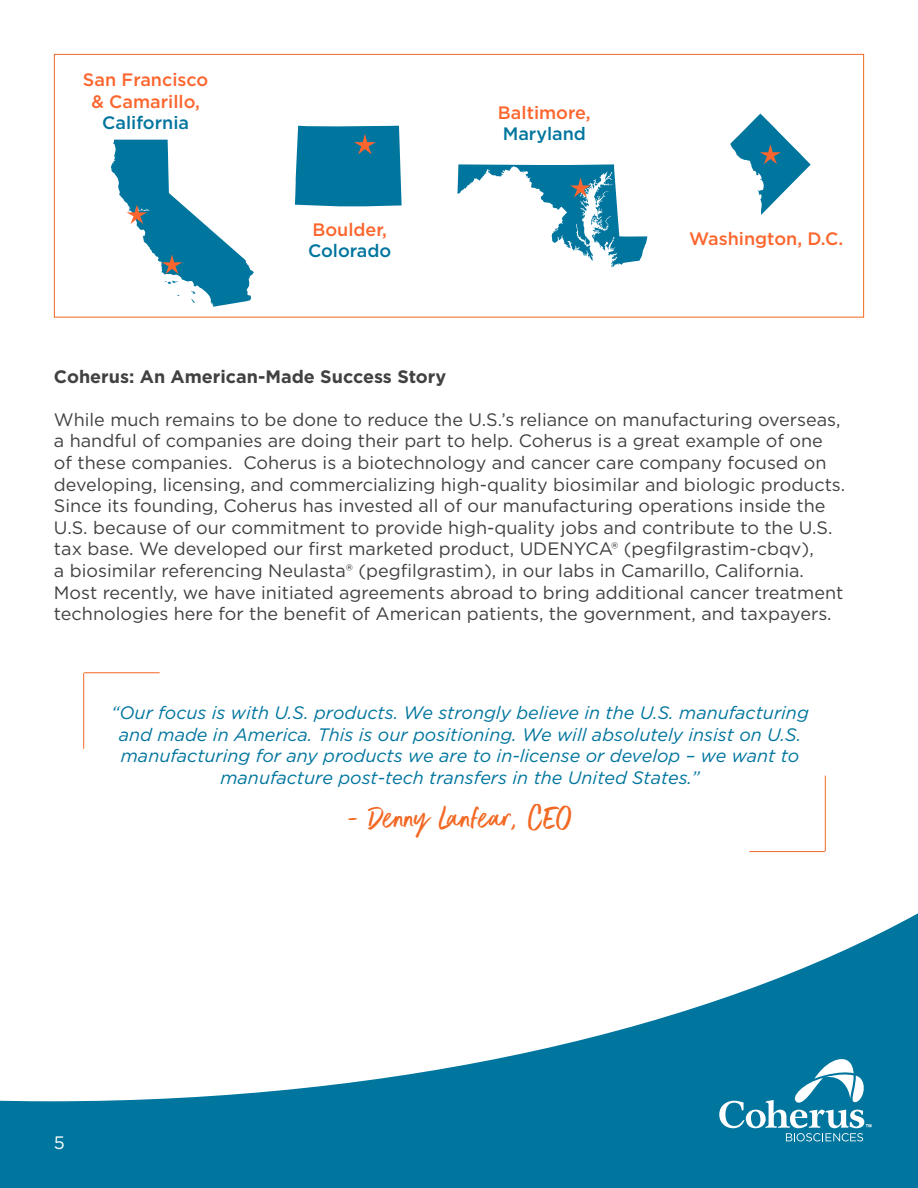
<style>
.page{position:relative;width:918px;height:1188px;background:#fff}
.page>*{position:absolute;margin:0;border:0;box-sizing:border-box;transform-origin:0 0}
.t1{font:36px "Better Times";color:#f26924}
.t2{font:18px/21.6px "Gotham";color:#414042}
.t3{font:italic 18px/21.6px "Gotham";color:#00759e;text-align:center}
.t4{font:500 18px/21.6px "Gotham";color:#fc662e;text-align:center}
.t5{font:700 18px "Gotham";color:#414042}
.t6{font:500 18px "Gotham";color:#00759e}
.t7{font:18px "Gotham";color:#fff}
</style>
<div class="page">
<svg style="left:0;top:913px;width:918px;height:275px"></svg>
<svg style="left:719px;top:1054px;width:152px;height:87px;background:#308fb0"></svg>
<div style="left:54px;top:54px;width:810px;height:264px;border:1px solid #f26924"></div>
<hr style="left:84px;top:672px;width:76px;height:1px;background:#f26924">
<hr style="left:83px;top:673px;width:1px;height:76px;background:#f26924">
<hr style="left:749px;top:851px;width:76px;height:1px;background:#f26924">
<hr style="left:825px;top:776px;width:1px;height:75px;background:#f26924">
<svg style="left:295px;top:126px;width:107px;height:80px;background:#0c799f"></svg>
<svg style="left:457px;top:164px;width:190px;height:103px"></svg>
<svg style="left:730px;top:114px;width:81px;height:101px"></svg>
<svg style="left:111px;top:140px;width:143px;height:167px"></svg>
<p class="t4" style="left:83px;top:69px;width:127px">San Francisco &amp; Camarillo,</p>
<p class="t6" style="left:102px;top:111px;width:88px">California</p>
<p class="t4" style="left:312px;top:218px;width:76px">Boulder,</p>
<p class="t6" style="left:308px;top:239px;width:85px">Colorado</p>
<p class="t4" style="left:498px;top:101px;width:94px">Baltimore,</p>
<p class="t6" style="left:503px;top:122px;width:85px">Maryland</p>
<p class="t4" style="left:689px;top:228px;width:155px">Washington, D.C.</p>
<p class="t5" style="left:54px;top:364px;width:394px">Coherus: An American-Made Success Story</p>
<p class="t2" style="left:54px;top:408px;width:793px">While much remains to be done to reduce the U.S.’s reliance on manufacturing overseas, a handful of companies are doing their part to help. Coherus is a great example of one of these companies. Coherus is a biotechnology and cancer care company focused on developing, licensing, and commercializing high-quality biosimilar and biologic products.<br>Since its founding, Coherus has invested all of our manufacturing operations inside the U.S. because of our commitment to provide high-quality jobs and contribute to the U.S. tax base. We developed our first marketed product, UDENYCA® (pegfilgrastim-cbqv),<br>a biosimilar referencing Neulasta® (pegfilgrastim), in our labs in Camarillo, California.<br>Most recently, we have initiated agreements abroad to bring additional cancer treatment technologies here for the benefit of American patients, the government, and taxpayers.</p>
<p class="t3" style="left:111px;top:701px;width:699px">“Our focus is with U.S. products. We strongly believe in the U.S. manufacturing and made in America. This is our positioning. We will absolutely insist on U.S. manufacturing for any products we are to in-license or develop – we want to manufacture post-tech transfers in the United States.”</p>
<h1 class="t1" style="left:347px;top:798px;width:227px">- Denny Lanfear, CEO</h1>
<p class="t7" style="left:54px;top:1131px;width:13px">5</p>
</div>
